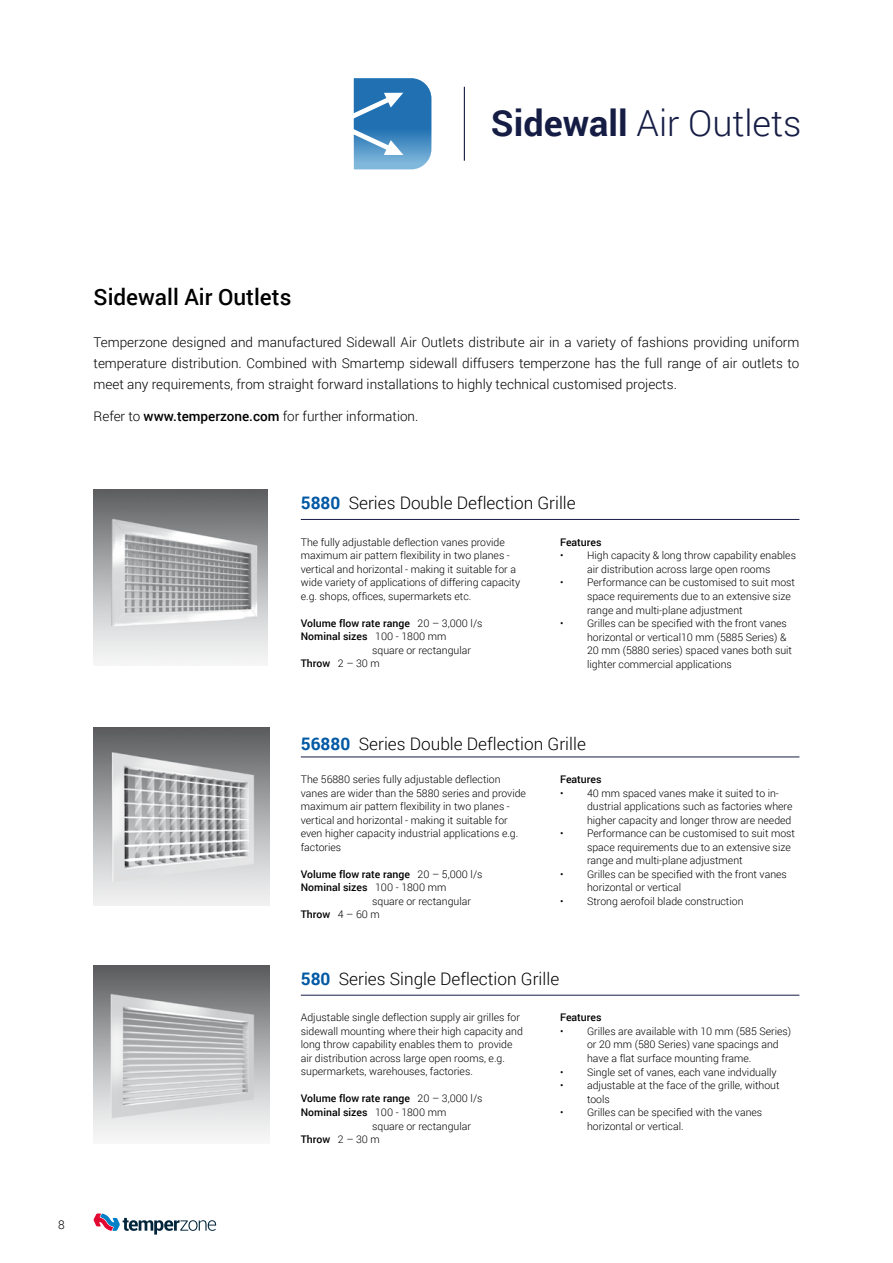
<style>
.page{position:relative;width:893px;height:1263px;background:#fff}
.page>*{position:absolute;margin:0;border:0;box-sizing:border-box;transform-origin:0 0}
.t1{font:300 36px "Roboto";color:#161d45}
.t2{font:500 22.5px "Roboto";color:#000}
.t3{font:300 17.25px "Roboto";color:#000}
.t4{font:300 13.5px/21px "Roboto";color:#000;text-align:justify}
.t5{font:300 12px "Roboto";color:#000}
.t6{font:300 10.5px/13.5px "Roboto";color:#000}
.t7{font:500 10.5px "Roboto";color:#000}
.s1{font-weight:700}
.s2{font-weight:500}
.s3{font-weight:700;color:#0058a4}
.s4{font-weight:300}
</style>
<div class="page">
<svg style="left:94px;top:1213px;width:122px;height:21px"></svg>
<hr style="left:464px;top:87px;width:1px;height:74px;background:#161d45">
<img style="left:94px;top:489px;width:174px;height:174px">
<hr style="left:301px;top:519px;width:498px;height:1px;background:#161d45">
<svg style="left:354px;top:78px;width:77px;height:91px;background:#4e90c4"></svg>
<hr style="left:301px;top:757px;width:498px;height:1px;background:#161d45">
<img style="left:94px;top:728px;width:175px;height:177px">
<hr style="left:301px;top:995px;width:498px;height:1px;background:#161d45">
<img style="left:94px;top:966px;width:175px;height:173px">
<h1 class="t1" style="left:491px;top:98px;width:312px"><span class="s1">Sidewall</span> Air Outlets</h1>
<h2 class="t2" style="left:94px;top:281px;width:199px">Sidewall Air Outlets</h2>
<p class="t4" style="left:94px;top:332px;width:707px">Temperzone designed and manufactured Sidewall Air Outlets distribute air in a variety of fashions providing uniform temperature distribution. Combined with Smartemp sidewall diffusers temperzone has the full range of air outlets to meet any requirements, from straight forward installations to highly technical customised projects.</p>
<p class="t4" style="left:94px;top:405px;width:326px">Refer to <span class="s2">www.temperzone.com</span> for further information.</p>
<h3 class="t3" style="left:301px;top:491px;width:276px"><span class="s3">5880</span> Series Double Deflection Grille</h3>
<p class="t6" style="left:301px;top:535px;width:221px">The fully adjustable deflection vanes provide maximum air pattern flexibility in two planes - vertical and horizontal - making it suitable for a wide variety of applications of differing capacity e.g. shops, offices, supermarkets etc.</p>
<p class="t7" style="left:301px;top:616px;width:183px">Volume flow rate range <span class="s4">20 – 3,000 l/s</span></p>
<p class="t7" style="left:301px;top:629px;width:147px">Nominal sizes <span class="s4">100 - 1800 mm</span></p>
<p class="t6" style="left:372px;top:643px;width:100px">square or rectangular</p>
<p class="t7" style="left:301px;top:656px;width:81px">Throw <span class="s4">2 – 30 m</span></p>
<p class="t7" style="left:560px;top:535px;width:43px">Features</p>
<p class="t6" style="left:560px;top:549px;width:237px;text-align:center">• High capacity &amp; long throw capability enables air distribution across large open rooms</p>
<p class="t6" style="left:587px;top:576px;width:209px;text-indent:-27px">• Performance can be customised to suit most space requirements due to an extensive size range and multi-plane adjustment</p>
<p class="t6" style="left:587px;top:616px;width:207px;text-indent:-27px">• Grilles can be specified with the front vanes horizontal or vertical10 mm (5885 Series) &amp; 20 mm (5880 series) spaced vanes both suit lighter commercial applications</p>
<h3 class="t3" style="left:301px;top:732px;width:287px"><span class="s3">56880</span> Series Double Deflection Grille</h3>
<p class="t6" style="left:301px;top:772px;width:227px">The 56880 series fully adjustable deflection vanes are wider than the 5880 series and provide maximum air pattern flexibility in two planes - vertical and horizontal - making it suitable for even higher capacity industrial applications e.g. factories</p>
<p class="t7" style="left:301px;top:867px;width:183px">Volume flow rate range <span class="s4">20 – 5,000 l/s</span></p>
<p class="t7" style="left:301px;top:880px;width:147px">Nominal sizes <span class="s4">100 - 1800 mm</span></p>
<p class="t6" style="left:372px;top:894px;width:100px">square or rectangular</p>
<p class="t7" style="left:301px;top:907px;width:81px">Throw <span class="s4">4 – 60 m</span></p>
<p class="t7" style="left:560px;top:772px;width:43px">Features</p>
<p class="t6" style="left:587px;top:786px;width:207px;text-indent:-27px">• 40 mm spaced vanes make it suited to in&shy;dustrial applications such as factories where higher capacity and longer throw are needed</p>
<p class="t6" style="left:587px;top:826px;width:209px;text-indent:-27px">• Performance can be customised to suit most space requirements due to an extensive size range and multi-plane adjustment</p>
<p class="t6" style="left:587px;top:867px;width:201px;text-indent:-27px">• Grilles can be specified with the front vanes horizontal or vertical</p>
<p class="t6" style="left:560px;top:894px;width:185px">• Strong aerofoil blade construction</p>
<h3 class="t3" style="left:301px;top:967px;width:260px"><span class="s3">580</span> Series Single Deflection Grille</h3>
<p class="t6" style="left:301px;top:1011px;width:224px">Adjustable single deflection supply air grilles for sidewall mounting where their high capacity and long throw capability enables them to provide air distribution across large open rooms, e.g. supermarkets, warehouses, factories.</p>
<p class="t7" style="left:301px;top:1091px;width:183px">Volume flow rate range <span class="s4">20 – 3,000 l/s</span></p>
<p class="t7" style="left:301px;top:1105px;width:147px">Nominal sizes <span class="s4">100 - 1800 mm</span></p>
<p class="t6" style="left:372px;top:1119px;width:100px">square or rectangular</p>
<p class="t7" style="left:301px;top:1132px;width:81px">Throw <span class="s4">2 – 30 m</span></p>
<p class="t7" style="left:560px;top:1010px;width:43px">Features</p>
<p class="t6" style="left:587px;top:1024px;width:206px;text-indent:-27px">• Grilles are available with 10 mm (585 Series) or 20 mm (580 Series) vane spacings and have a flat surface mounting frame.</p>
<p class="t6" style="left:560px;top:1065px;width:218px">• Single set of vanes, each vane indvidually</p>
<p class="t6" style="left:587px;top:1078px;width:194px;text-indent:-27px">• adjustable at the face of the grille, without tools</p>
<p class="t6" style="left:587px;top:1105px;width:177px;text-indent:-27px">• Grilles can be specified with the vanes horizontal or vertical.</p>
<p class="t5" style="left:58px;top:1216px;width:8px">8</p>
</div>
